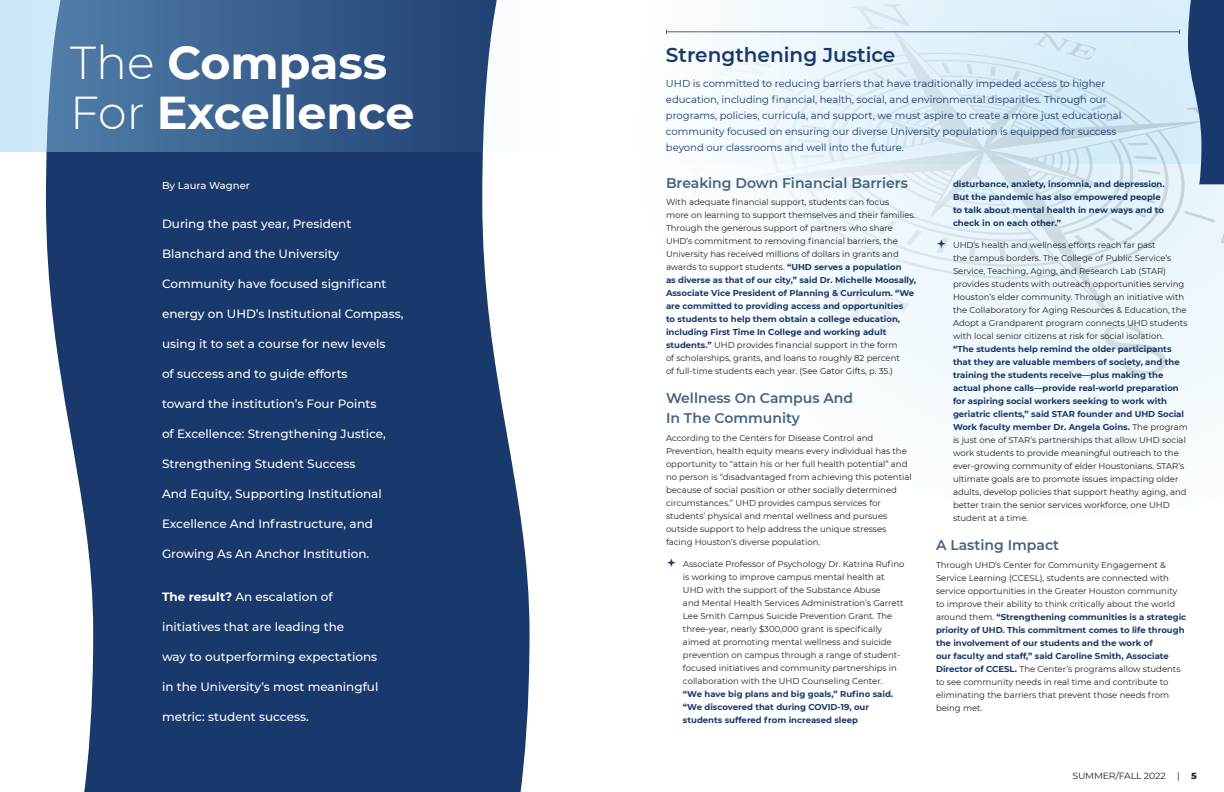
<style>
.page{position:relative;width:1224px;height:792px;background:#fff}
.page>*{position:absolute;margin:0;border:0;box-sizing:border-box;transform-origin:0 0}
.t1{font:700 46px/50px "Montserrat";color:#fff}
.t2{font:600 20px "Montserrat";color:#19386b}
.t3{font:600 14px/20px "Montserrat";color:#456280}
.t4{font:500 12px "Montserrat";color:#fff}
.t5{font:10px/16px "Montserrat";color:#19386b}
.t6{font:500 10px "Montserrat";color:#fff}
.program_title{font:9px "Montserrat";letter-spacing:-.025em;color:#231f20;scale:1.05 1}
.t7{font:8.5px/13px "Montserrat";color:#231f20}
.t8{font:700 8.5px/13px "Montserrat";color:#19386b}
.s1{font-weight:300}
.s2{font-weight:700}
.s3{font-weight:700;color:#19386b}
.s4{font-weight:800}
</style>
<div class="page">
<div style="left:902px;top:378px;width:322px;height:60px;background:#f3fafd"></div>
<div style="left:93px;top:152px;width:437px;height:640px;background:#19386b"></div>
<svg style="left:46px;top:152px;width:47px;height:640px"></svg>
<svg style="left:0;top:0;width:497px;height:152px;background:#4b709a"></svg>
<svg style="left:666px;top:0;width:558px;height:378px"></svg>
<p class="t1" style="left:70px;top:36px;width:346px"><span class="s1">The</span> Compass<br><span class="s1">For</span> Excellence</p>
<p class="t6" style="left:162px;top:178px;width:89px">By Laura Wagner</p>
<p class="t4" style="left:162px;top:215px;width:191px">During the past year, President</p>
<p class="t4" style="left:162px;top:245px;width:179px">Blanchard and the University</p>
<p class="t4" style="left:162px;top:275px;width:226px">Community have focused significant</p>
<p class="t4" style="left:162px;top:305px;width:243px">energy on UHD’s Institutional Compass,</p>
<p class="t4" style="left:162px;top:335px;width:225px">using it to set a course for new levels</p>
<p class="t4" style="left:162px;top:365px;width:187px">of success and to guide efforts</p>
<p class="t4" style="left:162px;top:395px;width:216px">toward the institution’s Four Points</p>
<p class="t4" style="left:162px;top:425px;width:226px">of Excellence: Strengthening Justice,</p>
<p class="t4" style="left:162px;top:455px;width:195px">Strengthening Student Success</p>
<p class="t4" style="left:162px;top:485px;width:221px">And Equity, Supporting Institutional</p>
<p class="t4" style="left:162px;top:515px;width:213px">Excellence And Infrastructure, and</p>
<p class="t4" style="left:162px;top:545px;width:209px">Growing As An Anchor Institution.</p>
<p class="t4" style="left:162px;top:589px;width:172px"><span class="s2">The result?</span> An escalation of</p>
<p class="t4" style="left:162px;top:619px;width:184px">initiatives that are leading the</p>
<p class="t4" style="left:162px;top:649px;width:217px">way to outperforming expectations</p>
<p class="t4" style="left:162px;top:679px;width:218px">in the University’s most meaningful</p>
<p class="t4" style="left:162px;top:709px;width:148px">metric: student success.</p>
<p class="t2" style="left:666px;top:41px;width:231px">Strengthening Justice</p>
<p class="t5" style="left:666px;top:75px;width:457px">UHD is committed to reducing barriers that have traditionally impeded access to higher education, including financial, health, social, and environmental disparities. Through our programs, policies, curricula, and support, we must aspire to create a more just educational community focused on ensuring our diverse University population is equipped for success beyond our classrooms and well into the future.</p>
<p class="t3" style="left:666px;top:172px;width:243px">Breaking Down Financial Barriers</p>
<p class="t7" style="left:666px;top:196px;width:252px">With adequate financial support, students can focus<br>more on learning to support themselves and their families.<br>Through the generous support of partners who share UHD’s commitment to removing financial barriers, the University has received millions of dollars in grants and awards to support students. <span class="s3">“UHD serves a population<br>as diverse as that of our city,” said Dr. Michelle Moosally, Associate Vice President of Planning &amp; Curriculum. “We are committed to providing access and opportunities<br>to students to help them obtain a college education, including First Time In College and working adult students.”</span> UHD provides financial support in the form<br>of scholarships, grants, and loans to roughly 82 percent<br>of full-time students each year. (See Gator Gifts, p. 35.)</p>
<p class="t3" style="left:666px;top:388px;width:189px">Wellness On Campus And<br>In The Community</p>
<p class="t7" style="left:666px;top:431px;width:247px">According to the Centers for Disease Control and Prevention, health equity means every individual has the opportunity to “attain his or her full health potential” and no person is “disadvantaged from achieving this potential because of social position or other socially determined circumstances.” UHD provides campus services for students’ physical and mental wellness and pursues outside support to help address the unique stresses facing Houston’s diverse population.</p>
<p class="t7" style="left:683px;top:557px;width:223px">Associate Professor of Psychology Dr. Katrina Rufino is working to improve campus mental health at UHD with the support of the Substance Abuse<br>and Mental Health Services Administration’s Garrett Lee Smith Campus Suicide Prevention Grant. The three-year, nearly $300,000 grant is specifically aimed at promoting mental wellness and suicide prevention on campus through a range of student&shy;focused initiatives and community partnerships in collaboration with the UHD Counseling Center.<br><span class="s3">“We have big plans and big goals,” Rufino said. “We discovered that during COVID-19, our students suffered from increased sleep</span></p>
<p class="t8" style="left:953px;top:178px;width:213px">disturbance, anxiety, insomnia, and depression.<br>But the pandemic has also empowered people to talk about mental health in new ways and to check in on each other.”</p>
<p class="t7" style="left:953px;top:239px;width:236px">UHD’s health and wellness efforts reach far past<br>the campus borders. The College of Public Service’s Service, Teaching, Aging, and Research Lab (STAR) provides students with outreach opportunities serving Houston’s elder community. Through an initiative with the Collaboratory for Aging Resources &amp; Education, the Adopt a Grandparent program connects UHD students with local senior citizens at risk for social isolation.<br><span class="s3">“The students help remind the older participants that they are valuable members of society, and the training the students receive—plus making the actual phone calls—provide real-world preparation for aspiring social workers seeking to work with geriatric clients,” said STAR founder and UHD Social Work faculty member Dr. Angela Goins.</span> The program is just one of STAR’s partnerships that allow UHD social work students to provide meaningful outreach to the ever-growing community of elder Houstonians. STAR’s ultimate goals are to promote issues impacting older adults, develop policies that support heathy aging, and better train the senior services workforce, one UHD student at a time.</p>
<p class="t3" style="left:936px;top:535px;width:125px">A Lasting Impact</p>
<p class="t7" style="left:936px;top:558px;width:252px">Through UHD’s Center for Community Engagement &amp; Service Learning (CCESL), students are connected with service opportunities in the Greater Houston community to improve their ability to think critically about the world around them. <span class="s3">“Strengthening communities is a strategic priority of UHD. This commitment comes to life through the involvement of our students and the work of<br>our faculty and staff,” said Caroline Smith, Associate Director of CCESL.</span> The Center’s programs allow students to see community needs in real time and contribute to eliminating the barriers that prevent those needs from being met.</p>
<p class="program_title" style="left:1072px;top:770px;width:120px">SUMMER/FALL 2022 | <span class="s4">5</span></p>
</div>
